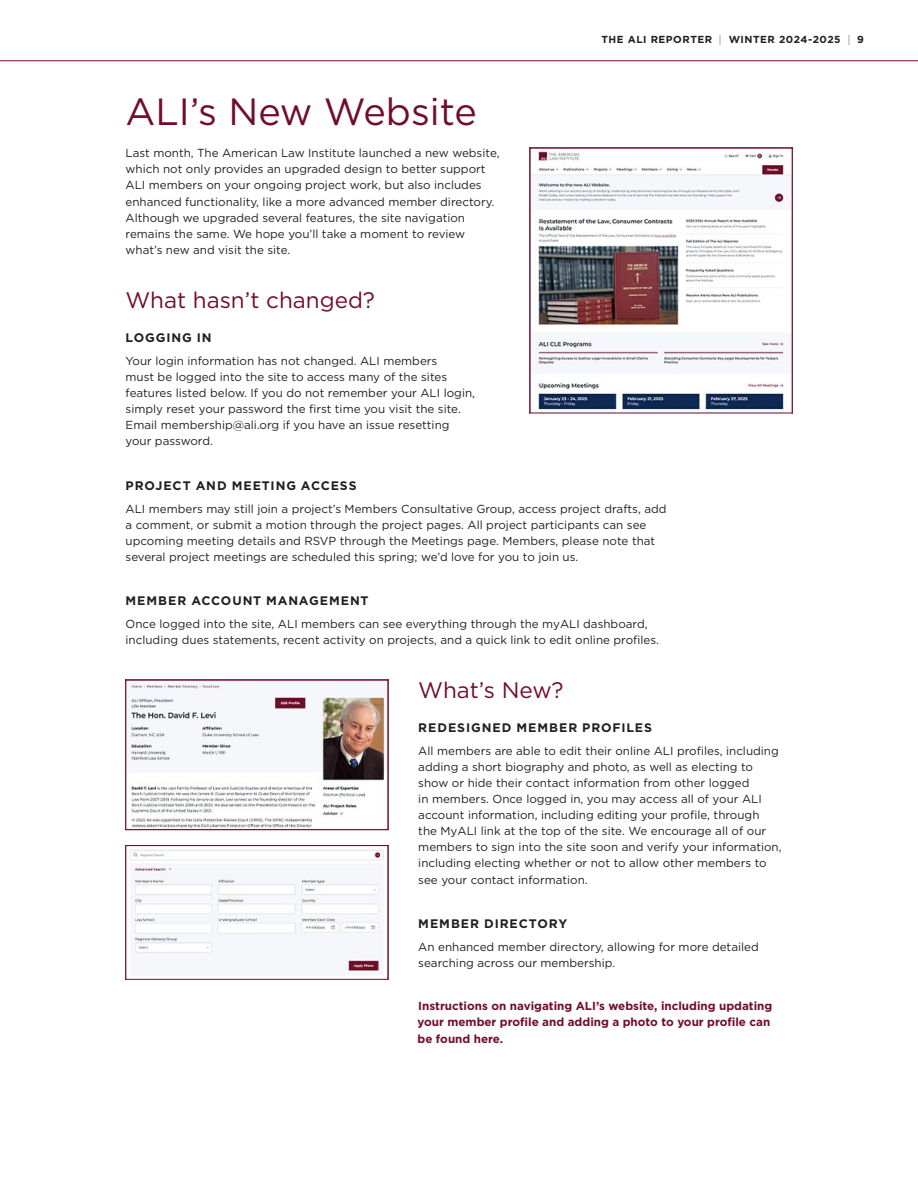
<style>
.page{position:relative;width:918px;height:1188px;background:#fff}
.page>*{position:absolute;margin:0;border:0;box-sizing:border-box;transform-origin:0 0}
.t1{font:37.95px "Gotham";color:#720c2c}
.t2{font:22.5px "Gotham";color:#720c2c}
.t3{font:700 12.3px "Gotham";letter-spacing:.07em;color:#231f20}
.t4{font:11.7px/16px "Gotham";color:#231f20}
.t5{font:700 11.7px/16px "Gotham";color:#720c2c}
.t6{font:700 10.2px "Gotham";letter-spacing:.05em;color:#231f20}
</style>
<div class="page">
<img style="left:128px;top:682px;width:258px;height:146px">
<div style="left:126px;top:680px;width:262px;height:150px;border:1px solid #720c2c"></div>
<img style="left:129px;top:849px;width:255px;height:126px">
<div style="left:126px;top:845px;width:262px;height:135px;border:1px solid #720c2c"></div>
<img style="left:532px;top:151px;width:258px;height:260px">
<svg style="left:848px;top:35px;width:2px;height:10px"></svg>
<hr style="left:0;top:60px;width:918px;height:1px;background:#720c2c">
<p class="t6" style="left:602px;top:33px;width:112px">THE ALI REPORTER</p>
<p class="t6" style="left:729px;top:33px;width:114px">WINTER 2024-2025</p>
<p class="t6" style="left:857px;top:33px;width:8px">9</p>
<h1 class="t1" style="left:126px;top:87px;width:353px">ALI’s New Website</h1>
<p class="t4" style="left:126px;top:145px;width:376px">Last month, The American Law Institute launched a new website, which not only provides an upgraded design to better support ALI members on your ongoing project work, but also includes enhanced functionality, like a more advanced member directory.<br>Although we upgraded several features, the site navigation remains the same. We hope you’ll take a moment to review what’s new and visit the site.</p>
<h2 class="t2" style="left:126px;top:286px;width:251px">What hasn’t changed?</h2>
<p class="t3" style="left:126px;top:329px;width:88px">LOGGING IN</p>
<p class="t4" style="left:126px;top:352px;width:351px">Your login information has not changed. ALI members<br>must be logged into the site to access many of the sites features listed below. If you do not remember your ALI login, simply reset your password the first time you visit the site.<br>Email membership@ali.org if you have an issue resetting your password.</p>
<p class="t3" style="left:126px;top:477px;width:233px">PROJECT AND MEETING ACCESS</p>
<p class="t4" style="left:126px;top:500px;width:543px">ALI members may still join a project’s Members Consultative Group, access project drafts, add a comment, or submit a motion through the project pages. All project participants can see upcoming meeting details and RSVP through the Meetings page. Members, please note that several project meetings are scheduled this spring; we’d love for you to join us.</p>
<p class="t3" style="left:126px;top:593px;width:245px">MEMBER ACCOUNT MANAGEMENT</p>
<p class="t4" style="left:126px;top:616px;width:535px">Once logged into the site, ALI members can see everything through the myALI dashboard, including dues statements, recent activity on projects, and a quick link to edit online profiles.</p>
<h2 class="t2" style="left:418px;top:676px;width:147px">What’s New?</h2>
<p class="t3" style="left:418px;top:719px;width:235px">REDESIGNED MEMBER PROFILES</p>
<p class="t4" style="left:418px;top:742px;width:365px">All members are able to edit their online ALI profiles, including adding a short biography and photo, as well as electing to show or hide their contact information from other logged<br>in members. Once logged in, you may access all of your ALI account information, including editing your profile, through<br>the MyALI link at the top of the site. We encourage all of our members to sign into the site soon and verify your information, including electing whether or not to allow other members to see your contact information.</p>
<p class="t3" style="left:418px;top:916px;width:150px">MEMBER DIRECTORY</p>
<p class="t4" style="left:418px;top:939px;width:342px">An enhanced member directory, allowing for more detailed searching across our membership.</p>
<p class="t5" style="left:418px;top:998px;width:356px">Instructions on navigating ALI’s website, including updating your member profile and adding a photo to your profile can be found here.</p>
</div>
